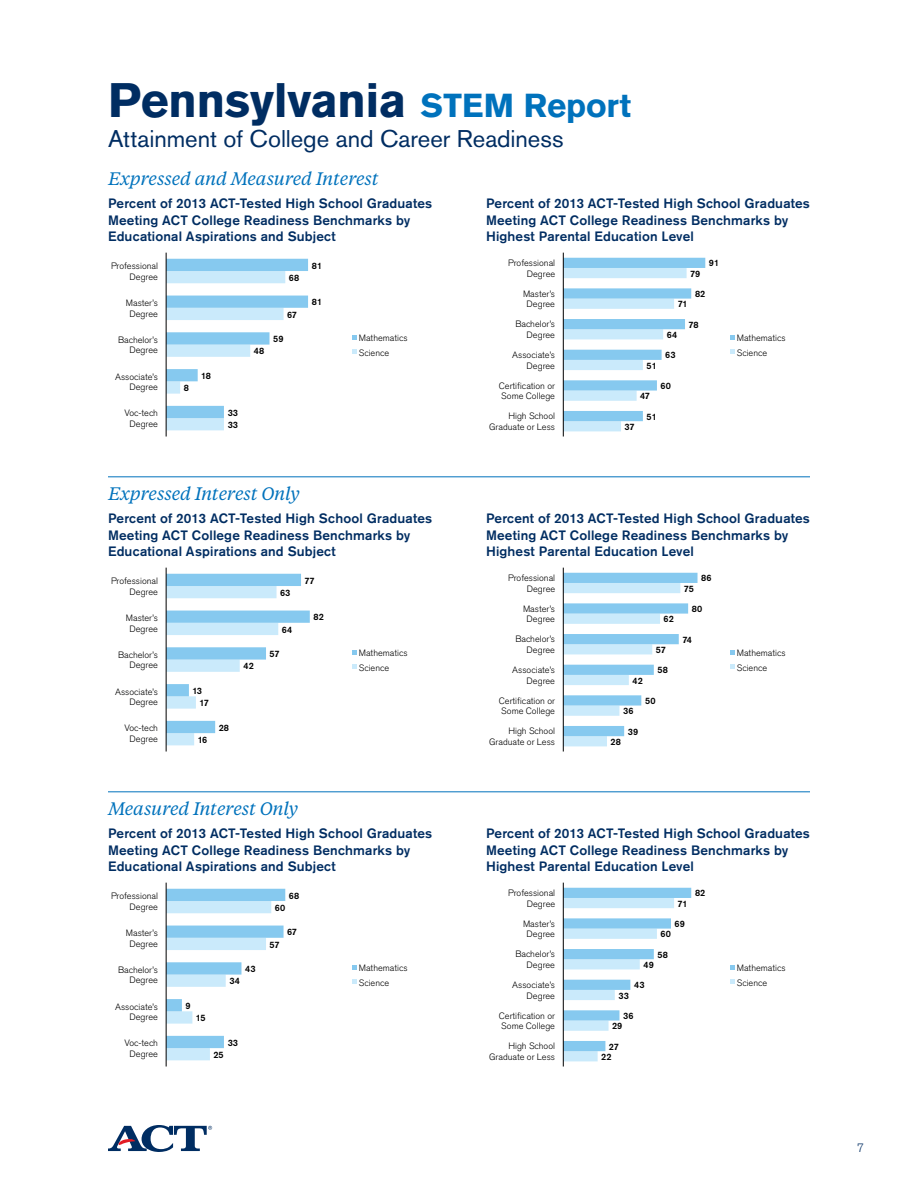
<style>
.page{position:relative;width:918px;height:1188px;background:#fff}
.page>*{position:absolute;margin:0;border:0;box-sizing:border-box;transform-origin:0 0}
.t1{font:700 48px "Akzidenz Grotesk Std";color:#002d62}
.t2{font:24px "Akzidenz Grotesk Std";color:#002d62}
.t3{font:italic 18px "Tiempos Text";letter-spacing:-.01em;color:#0072bc}
.t4{font:500 13.5px/16.5px "Akzidenz Grotesk Std";letter-spacing:.01em;color:#002d62}
.t5{font:300 12px "Akzidenz Grotesk Std";color:#002d62}
.t6{font:300 9.15px/10.6px "Akzidenz Grotesk Std";color:#000001;text-align:right}
.t7{font:500 9.15px "Akzidenz Grotesk Std";color:#000001}
.s1{font-size:33px;color:#0072bc}
</style>
<div class="page">
<svg style="left:108px;top:1125px;width:104px;height:27px"></svg>
<svg style="left:167px;top:574px;width:143px;height:171px"></svg>
<hr style="left:166px;top:568px;width:1px;height:184px;background:#000001">
<svg style="left:352px;top:650px;width:5px;height:5px"></svg>
<svg style="left:352px;top:664px;width:5px;height:5px"></svg>
<svg style="left:167px;top:259px;width:141px;height:171px"></svg>
<hr style="left:166px;top:253px;width:1px;height:184px;background:#000001">
<svg style="left:352px;top:335px;width:5px;height:5px"></svg>
<svg style="left:352px;top:349px;width:5px;height:5px"></svg>
<svg style="left:564px;top:258px;width:141px;height:173px"></svg>
<hr style="left:563px;top:253px;width:1px;height:184px;background:#000001">
<svg style="left:730px;top:335px;width:5px;height:5px"></svg>
<svg style="left:730px;top:349px;width:5px;height:5px"></svg>
<svg style="left:564px;top:573px;width:134px;height:173px"></svg>
<hr style="left:563px;top:568px;width:1px;height:184px;background:#000001">
<svg style="left:730px;top:650px;width:5px;height:5px"></svg>
<svg style="left:730px;top:664px;width:5px;height:5px"></svg>
<svg style="left:167px;top:889px;width:118px;height:171px"></svg>
<hr style="left:166px;top:883px;width:1px;height:184px;background:#000001">
<svg style="left:352px;top:965px;width:5px;height:5px"></svg>
<svg style="left:352px;top:979px;width:5px;height:5px"></svg>
<svg style="left:564px;top:888px;width:127px;height:173px"></svg>
<hr style="left:563px;top:883px;width:1px;height:184px;background:#000001">
<svg style="left:730px;top:965px;width:5px;height:5px"></svg>
<svg style="left:730px;top:979px;width:5px;height:5px"></svg>
<hr style="left:108px;top:476px;width:702px;height:1px;background:#0072bc">
<hr style="left:108px;top:791px;width:702px;height:1px;background:#0072bc">
<h1 class="t1" style="left:108px;top:73px;width:525px">Pennsylvania <span class="s1">STEM Report</span></h1>
<h2 class="t2" style="left:108px;top:124px;width:457px">Attainment of College and Career Readiness</h2>
<h3 class="t3" style="left:108px;top:166px;width:272px">Expressed and Measured Interest</h3>
<h3 class="t4" style="left:108px;top:195px;width:326px">Percent of 2013 ACT-Tested High School Graduates<br>Meeting ACT College Readiness Benchmarks by<br>Educational Aspirations and Subject</h3>
<h3 class="t4" style="left:486px;top:195px;width:326px">Percent of 2013 ACT-Tested High School Graduates<br>Meeting ACT College Readiness Benchmarks by<br>Highest Parental Education Level</h3>
<p class="t6" style="left:111px;top:261px;width:48px">Professional<br>Degree</p>
<p class="t7" style="left:289px;top:272px;width:12px">68</p>
<p class="t7" style="left:312px;top:260px;width:12px">81</p>
<p class="t6" style="left:508px;top:258px;width:48px">Professional<br>Degree</p>
<p class="t7" style="left:690px;top:268px;width:12px">79</p>
<p class="t7" style="left:709px;top:258px;width:12px">91</p>
<p class="t6" style="left:126px;top:298px;width:34px;text-align:center">Master’s<br>Degree</p>
<p class="t7" style="left:287px;top:309px;width:11px">67</p>
<p class="t7" style="left:312px;top:297px;width:12px">81</p>
<p class="t6" style="left:523px;top:288px;width:34px;text-align:center">Master’s<br>Degree</p>
<p class="t7" style="left:678px;top:299px;width:12px">71</p>
<p class="t7" style="left:695px;top:288px;width:12px">82</p>
<p class="t6" style="left:118px;top:334px;width:41px">Bachelor’s<br>Degree</p>
<p class="t6" style="left:115px;top:371px;width:44px">Associate’s<br>Degree</p>
<p class="t7" style="left:184px;top:382px;width:7px">8</p>
<p class="t7" style="left:201px;top:370px;width:11px">18</p>
<p class="t7" style="left:254px;top:346px;width:12px">48</p>
<p class="t7" style="left:273px;top:333px;width:12px">59</p>
<p class="t6" style="left:359px;top:331px;width:50px;line-height:14.5px;text-align:left">Mathematics<br>Science</p>
<p class="t6" style="left:515px;top:319px;width:41px">Bachelor’s<br>Degree</p>
<p class="t6" style="left:512px;top:350px;width:44px">Associate’s<br>Degree</p>
<p class="t7" style="left:647px;top:360px;width:12px">51</p>
<p class="t7" style="left:667px;top:329px;width:12px">64</p>
<p class="t7" style="left:665px;top:350px;width:12px">63</p>
<p class="t7" style="left:689px;top:319px;width:12px">78</p>
<p class="t6" style="left:737px;top:331px;width:50px;line-height:14.5px;text-align:left">Mathematics<br>Science</p>
<p class="t6" style="left:499px;top:380px;width:58px;text-align:left">Certification or<br>Some College</p>
<p class="t7" style="left:640px;top:391px;width:11px">47</p>
<p class="t7" style="left:661px;top:380px;width:12px">60</p>
<p class="t6" style="left:124px;top:408px;width:35px;text-align:center">Voc-tech<br>Degree</p>
<p class="t7" style="left:228px;top:407px;width:12px">33</p>
<p class="t7" style="left:228px;top:419px;width:12px">33</p>
<p class="t6" style="left:489px;top:411px;width:67px">High School<br>Graduate or Less</p>
<p class="t7" style="left:625px;top:421px;width:12px">37</p>
<p class="t7" style="left:647px;top:411px;width:12px">51</p>
<h3 class="t3" style="left:108px;top:481px;width:193px">Expressed Interest Only</h3>
<h3 class="t4" style="left:108px;top:510px;width:326px">Percent of 2013 ACT-Tested High School Graduates<br>Meeting ACT College Readiness Benchmarks by<br>Educational Aspirations and Subject</h3>
<h3 class="t4" style="left:486px;top:510px;width:326px">Percent of 2013 ACT-Tested High School Graduates<br>Meeting ACT College Readiness Benchmarks by<br>Highest Parental Education Level</h3>
<p class="t6" style="left:111px;top:576px;width:48px">Professional<br>Degree</p>
<p class="t7" style="left:280px;top:587px;width:12px">63</p>
<p class="t7" style="left:305px;top:575px;width:11px">77</p>
<p class="t6" style="left:508px;top:573px;width:48px">Professional<br>Degree</p>
<p class="t7" style="left:701px;top:573px;width:12px">86</p>
<p class="t7" style="left:684px;top:583px;width:12px">75</p>
<p class="t6" style="left:126px;top:613px;width:34px;text-align:center">Master’s<br>Degree</p>
<p class="t7" style="left:282px;top:624px;width:12px">64</p>
<p class="t7" style="left:314px;top:612px;width:12px">82</p>
<p class="t6" style="left:523px;top:603px;width:34px;text-align:center">Master’s<br>Degree</p>
<p class="t7" style="left:664px;top:614px;width:12px">62</p>
<p class="t7" style="left:692px;top:603px;width:12px">80</p>
<p class="t6" style="left:118px;top:649px;width:41px">Bachelor’s<br>Degree</p>
<p class="t6" style="left:115px;top:686px;width:44px">Associate’s<br>Degree</p>
<p class="t7" style="left:192px;top:685px;width:11px">13</p>
<p class="t7" style="left:199px;top:697px;width:11px">17</p>
<p class="t7" style="left:244px;top:661px;width:12px">42</p>
<p class="t7" style="left:270px;top:648px;width:12px">57</p>
<p class="t6" style="left:359px;top:646px;width:50px;line-height:14.5px;text-align:left">Mathematics<br>Science</p>
<p class="t6" style="left:515px;top:634px;width:41px">Bachelor’s<br>Degree</p>
<p class="t6" style="left:512px;top:665px;width:44px">Associate’s<br>Degree</p>
<p class="t7" style="left:633px;top:675px;width:12px">42</p>
<p class="t7" style="left:656px;top:644px;width:12px">57</p>
<p class="t7" style="left:658px;top:665px;width:12px">58</p>
<p class="t7" style="left:682px;top:634px;width:11px">74</p>
<p class="t6" style="left:737px;top:646px;width:50px;line-height:14.5px;text-align:left">Mathematics<br>Science</p>
<p class="t6" style="left:499px;top:695px;width:58px;text-align:left">Certification or<br>Some College</p>
<p class="t7" style="left:623px;top:706px;width:12px">36</p>
<p class="t7" style="left:645px;top:695px;width:12px">50</p>
<p class="t6" style="left:124px;top:723px;width:35px;text-align:center">Voc-tech<br>Degree</p>
<p class="t7" style="left:198px;top:734px;width:11px">16</p>
<p class="t7" style="left:219px;top:722px;width:12px">28</p>
<p class="t6" style="left:489px;top:726px;width:68px">High School<br>Graduate or Less</p>
<p class="t7" style="left:628px;top:726px;width:12px">39</p>
<p class="t7" style="left:611px;top:736px;width:12px">28</p>
<h3 class="t3" style="left:108px;top:796px;width:192px">Measured Interest Only</h3>
<h3 class="t4" style="left:108px;top:825px;width:326px">Percent of 2013 ACT-Tested High School Graduates<br>Meeting ACT College Readiness Benchmarks by<br>Educational Aspirations and Subject</h3>
<h3 class="t4" style="left:486px;top:825px;width:326px">Percent of 2013 ACT-Tested High School Graduates<br>Meeting ACT College Readiness Benchmarks by<br>Highest Parental Education Level</h3>
<p class="t6" style="left:111px;top:891px;width:48px">Professional<br>Degree</p>
<p class="t7" style="left:289px;top:890px;width:12px">68</p>
<p class="t7" style="left:275px;top:902px;width:12px">60</p>
<p class="t6" style="left:508px;top:888px;width:48px">Professional<br>Degree</p>
<p class="t7" style="left:678px;top:898px;width:12px">71</p>
<p class="t7" style="left:695px;top:888px;width:12px">82</p>
<p class="t6" style="left:126px;top:928px;width:34px;text-align:center">Master’s<br>Degree</p>
<p class="t7" style="left:270px;top:939px;width:12px">57</p>
<p class="t7" style="left:287px;top:927px;width:11px">67</p>
<p class="t6" style="left:523px;top:918px;width:34px;text-align:center">Master’s<br>Degree</p>
<p class="t7" style="left:675px;top:918px;width:12px">69</p>
<p class="t7" style="left:660px;top:929px;width:12px">60</p>
<p class="t6" style="left:118px;top:964px;width:41px">Bachelor’s<br>Degree</p>
<p class="t6" style="left:115px;top:1001px;width:44px">Associate’s<br>Degree</p>
<p class="t7" style="left:185px;top:1000px;width:7px">9</p>
<p class="t7" style="left:196px;top:1012px;width:11px">15</p>
<p class="t7" style="left:245px;top:963px;width:12px">43</p>
<p class="t7" style="left:229px;top:976px;width:12px">34</p>
<p class="t6" style="left:359px;top:961px;width:50px;line-height:14.5px;text-align:left">Mathematics<br>Science</p>
<p class="t6" style="left:515px;top:949px;width:41px">Bachelor’s<br>Degree</p>
<p class="t6" style="left:512px;top:980px;width:44px">Associate’s<br>Degree</p>
<p class="t7" style="left:658px;top:949px;width:12px">58</p>
<p class="t7" style="left:643px;top:959px;width:12px">49</p>
<p class="t7" style="left:634px;top:980px;width:12px">43</p>
<p class="t7" style="left:619px;top:990px;width:12px">33</p>
<p class="t6" style="left:737px;top:961px;width:50px;line-height:14.5px;text-align:left">Mathematics<br>Science</p>
<p class="t6" style="left:499px;top:1010px;width:58px;text-align:left">Certification or<br>Some College</p>
<p class="t7" style="left:623px;top:1010px;width:12px">36</p>
<p class="t7" style="left:612px;top:1021px;width:12px">29</p>
<p class="t6" style="left:124px;top:1038px;width:35px;text-align:center">Voc-tech<br>Degree</p>
<p class="t7" style="left:228px;top:1037px;width:12px">33</p>
<p class="t7" style="left:214px;top:1049px;width:12px">25</p>
<p class="t6" style="left:489px;top:1041px;width:68px">High School<br>Graduate or Less</p>
<p class="t7" style="left:609px;top:1041px;width:12px">27</p>
<p class="t7" style="left:601px;top:1051px;width:12px">22</p>
<h3 class="t5" style="left:857px;top:1141px;width:8px">7</h3>
</div>
